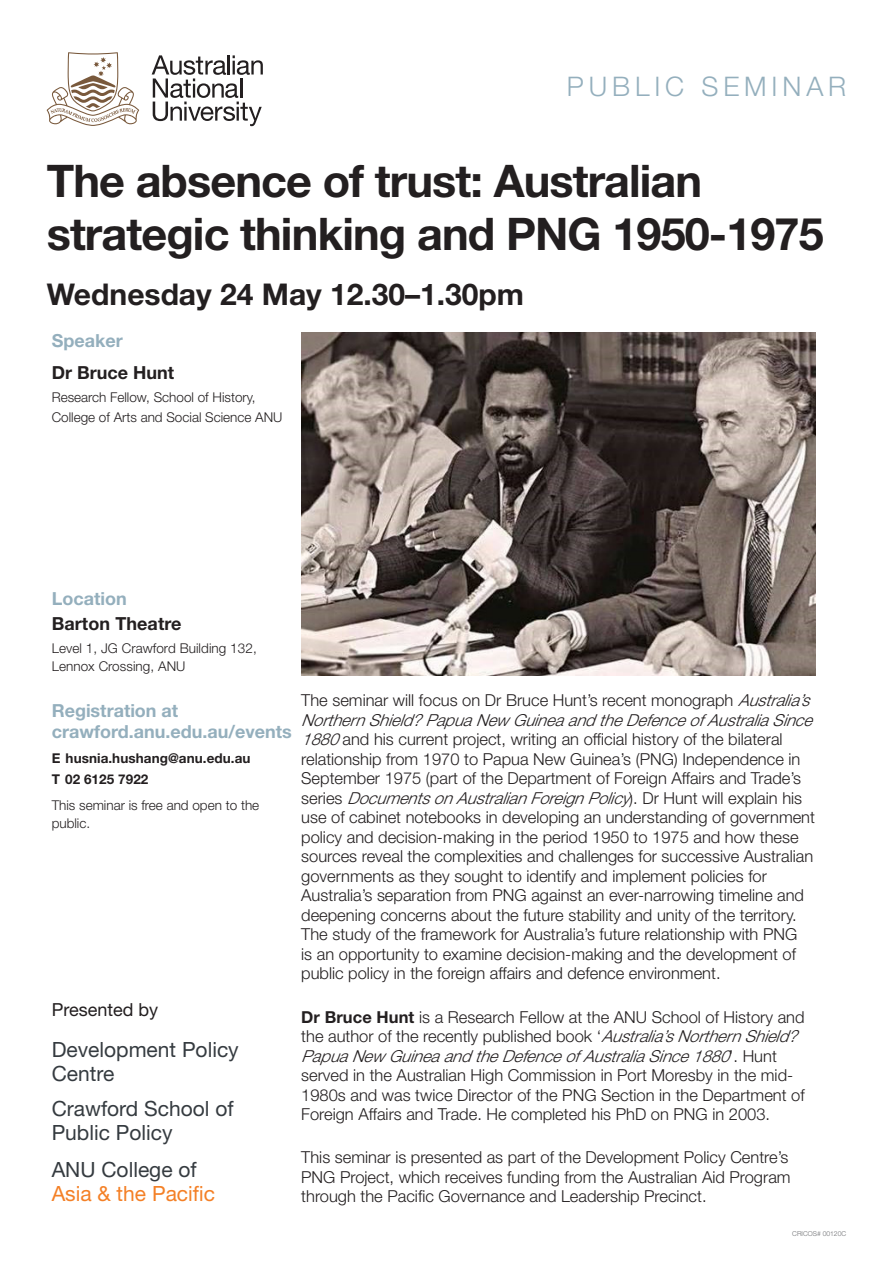
<style>
.page{position:relative;width:893px;height:1263px;background:#fff}
.page>*{position:absolute;margin:0;border:0;box-sizing:border-box;transform-origin:0 0}
.heading_top{font:700 45px/52.5px "Helvetica Neue LT Std";letter-spacing:-.02em;color:#231f20}
.heading_top-2{font:700 30px "Helvetica Neue LT Std";color:#231f20}
.t1{font:300 27px "Helvetica Neue LT Std";letter-spacing:.18em;color:#94afbd}
.Wayfinder{font:21px/24px "Helvetica Neue LT Std";color:#353b40}
.Wayfinder-2{font:21px/24px "Helvetica Neue LT Std";color:#f48026}
.left_column_headin{font:700 18px/21px "Helvetica Neue LT Std";color:#94afbd}
.left_column_bold_b{font:700 18px "Helvetica Neue LT Std";letter-spacing:.005em;color:#231f20}
.Presented_by{font:18px "Helvetica Neue LT Std";color:#231f20}
.left_column_headin-2{font:700 18px "Helvetica Neue LT Std";color:#231f20}
.body{font:300 16.5px/19.5px "Helvetica Neue LT Std";color:#231f20}
.left_column_small{font:300 13.5px/18px "Helvetica Neue LT Std";letter-spacing:.005em;color:#231f20}
.left_column_headin-3{font:300 13.5px/19.5px "Helvetica Neue LT Std";color:#231f20}
.left_column_bold_b-2{font:700 13.5px "Helvetica Neue LT Std";letter-spacing:.005em;color:#231f20}
.Job_number{font:300 6.75px "Helvetica Neue LT Std";color:#6c6d70}
.s1{color:#353b40}
.s2{font-style:italic}
.s3{font-weight:700}
</style>
<div class="page">
<svg style="left:152px;top:55px;width:111px;height:71px"></svg>
<svg style="left:47px;top:52px;width:92px;height:74px"></svg>
<img style="left:301px;top:332px;width:514px;height:343px">
<h3 class="t1" style="left:567px;top:70px;width:281px">PUBLIC SEMINAR</h3>
<p class="heading_top" style="left:47px;top:154px;width:778px">The absence of trust: Australian strategic thinking and PNG 1950-1975</p>
<p class="heading_top-2" style="left:47px;top:276px;width:479px">Wednesday 24 May 12.30–1.30pm</p>
<p class="left_column_headin" style="left:52px;top:330px;width:73px">Speaker</p>
<p class="left_column_headin-2" style="left:52px;top:361px;width:124px">Dr Bruce Hunt</p>
<p class="left_column_headin-3" style="left:52px;top:388px;width:232px">Research Fellow, School of History,<br>College of Arts and Social Science ANU</p>
<p class="left_column_headin" style="left:52px;top:588px;width:76px">Location</p>
<p class="left_column_bold_b" style="left:52px;top:613px;width:131px">Barton Theatre</p>
<p class="left_column_small" style="left:52px;top:639px;width:207px">Level 1, JG Crawford Building 132,<br>Lennox Crossing, ANU</p>
<p class="left_column_headin" style="left:52px;top:699px;width:242px">Registration at crawford.anu.edu.au/events</p>
<p class="left_column_bold_b-2" style="left:52px;top:750px;width:200px">E husnia.hushang@anu.edu.au</p>
<p class="left_column_bold_b-2" style="left:52px;top:771px;width:98px">T 02 6125 7922</p>
<p class="left_column_small" style="left:52px;top:796px;width:209px">This seminar is free and open to the public.</p>
<p class="Presented_by" style="left:52px;top:999px;width:108px">Presented by</p>
<p class="Wayfinder" style="left:52px;top:1038px;width:189px">Development Policy<br>Centre</p>
<p class="Wayfinder" style="left:52px;top:1096px;width:183px">Crawford School of<br>Public Policy</p>
<p class="Wayfinder-2" style="left:52px;top:1157px;width:165px"><span class="s1">ANU College of<br></span>Asia &amp; the Pacific</p>
<p class="body" style="left:301px;top:690px;width:519px">The seminar will focus on Dr Bruce Hunt’s recent monograph <span class="s2">Australia’s NorthernShield?PapuaNewGuineaandtheDefenceofAustraliaSince 1880</span>and his current project, writing an official history of the bilateral relationship from 1970 to Papua New Guinea’s (PNG) Independence in September 1975 (part of the Department of Foreign Affairs and Trade’s<br>s e r i e s <span class="s2">DocumentsonAustralianForeignPolicy</span>) . D r H u n t w i l l e x p l a i n h i s use of cabinet notebooks in developing an understanding of government policy and decision-making in the period 1950 to 1975 and how these sources reveal the complexities and challenges for successive Australian governments as they sought to identify and implement policies for Australia’s separation from PNG against an ever-narrowing timeline and deepening concerns about the future stability and unity of the territory.<br>The study of the framework for Australia’s future relationship with PNG<br>is an opportunity to examine decision-making and the development of public policy in the foreign affairs and defence environment.</p>
<p class="body" style="left:301px;top:1007px;width:505px"><span class="s3">Dr Bruce Hunt</span> is a Research Fellow at the ANU School of History and the author of the recently published book ‘<span class="s2">Australia’sNorthernShield?<br>PapuaNewGuineaandtheDefenceofAustraliaSince1880</span>’ . H u n t served in the Australian High Commission in Port Moresby in the mid-1980s and was twice Director of the PNG Section in the Department of Foreign Affairs and Trade. He completed his PhD on PNG in 2003.</p>
<p class="body" style="left:301px;top:1147px;width:491px">This seminar is presented as part of the Development Policy Centre’s<br>PNG Project, which receives funding from the Australian Aid Program through the Pacific Governance and Leadership Precinct.</p>
<p class="Job_number" style="left:792px;top:1230px;width:55px">CRICOS# 00120C</p>
</div>
